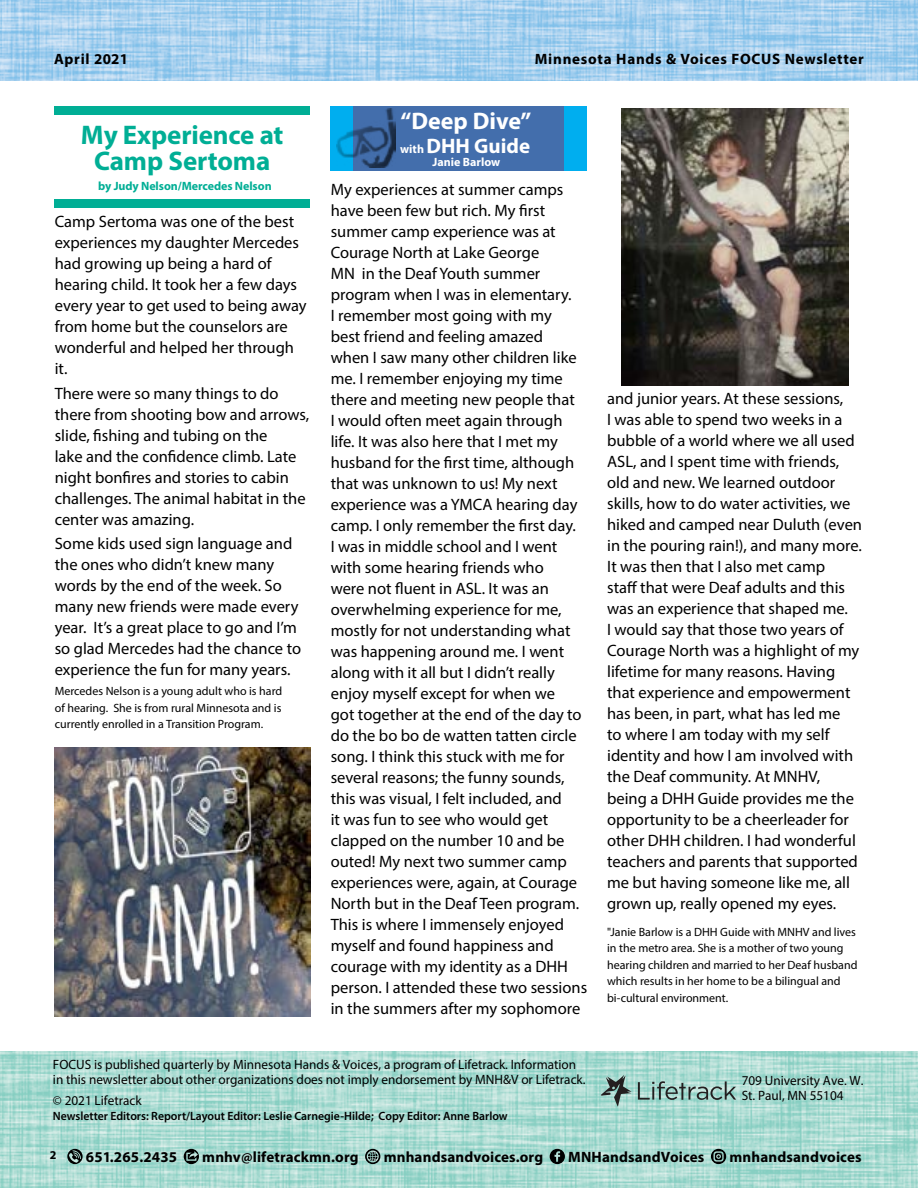
<style>
.page{position:relative;width:918px;height:1188px;background:#fff}
.page>*{position:absolute;margin:0;border:0;box-sizing:border-box;transform-origin:0 0}
.t1{font:700 27px/25.5px "Myriad Pro";letter-spacing:-.005em;color:#00ae95;text-align:center}
.t2{font:700 24px "Myriad Pro";color:#fff}
.t3{font:700 21px "Myriad Pro";color:#fff}
.t4{font:16.5px/21px "Myriad Pro";color:#000101}
.t5{font:700 15px "Myriad Pro";letter-spacing:.01em;color:#000}
.t6{font:700 15px "Myriad Pro";letter-spacing:.05em;color:#000}
.t7{font:700 15px "Myriad Pro";letter-spacing:.045em;color:#000}
.t8{font:13.5px/15px "Myriad Pro";color:#000}
.t9{font:12px/16.6px "Myriad Pro";color:#000101}
.t10{font:600 12px "Myriad Pro";color:#000}
.t11{font:700 12px "Myriad Pro";letter-spacing:-.005em;color:#00ae95}
.t12{font:700 12px "Myriad Pro";color:#fff}
.t13{font:700 12px "Myriad Pro";color:#000}
.s1{font-size:12px}
</style>
<div class="page">
<svg style="left:0;top:0;width:918px;height:81px;background:#a5cfee"></svg>
<img style="left:0;top:1052px;width:918px;height:136px">
<svg style="left:67px;top:1149px;width:16px;height:15px"></svg>
<svg style="left:184px;top:1149px;width:15px;height:15px"></svg>
<svg style="left:365px;top:1149px;width:15px;height:15px"></svg>
<svg style="left:550px;top:1149px;width:15px;height:15px"></svg>
<svg style="left:711px;top:1149px;width:15px;height:15px"></svg>
<svg style="left:601px;top:1075px;width:31px;height:32px"></svg>
<svg style="left:638px;top:1081px;width:98px;height:19px;background:#89aca6"></svg>
<div style="left:333px;top:106px;width:254px;height:65px;background:#436eac"></div>
<div style="left:565px;top:106px;width:22px;height:65px;background:#00aeef"></div>
<div style="left:331px;top:106px;width:22px;height:65px;background:#00aeef"></div>
<img style="left:336px;top:109px;width:59px;height:59px">
<img style="left:621px;top:108px;width:228px;height:278px">
<img style="left:54px;top:748px;width:257px;height:269px">
<div style="left:54px;top:106px;width:256px;height:9px;background:#00ae95"></div>
<div style="left:54px;top:199px;width:256px;height:9px;background:#00ae95"></div>
<p class="t7" style="left:54px;top:50px;width:76px">April 2021</p>
<p class="t6" style="left:535px;top:50px;width:331px">Minnesota Hands &amp; Voices FOCUS Newsletter</p>
<h1 class="t1" style="left:81px;top:122px;width:204px">My Experience at<br>Camp Sertoma</h1>
<p class="t11" style="left:98px;top:178px;width:175px">by Judy Nelson/Mercedes Nelson</p>
<p class="t4" style="left:55px;top:211px;width:253px">Camp Sertoma was one of the best experiences my daughter Mercedes had growing up being a hard of hearing child. It took her a few days every year to get used to being away from home but the counselors are wonderful and helped her through it.</p>
<p class="t4" style="left:55px;top:383px;width:256px">There were so many things to do there from shooting bow and arrows, slide, fishing and tubing on the<br>lake and the confidence climb. Late night bonfires and stories to cabin challenges. The animal habitat in the center was amazing.</p>
<p class="t4" style="left:55px;top:533px;width:248px">Some kids used sign language and the ones who didn’t knew many words by the end of the week. So many new friends were made every year. It’s a great place to go and I’m so glad Mercedes had the chance to experience the fun for many years.</p>
<p class="t9" style="left:55px;top:683px;width:229px;text-align:justify">Mercedes Nelson is a young adult who is hard of hearing. She is from rural Minnesota and is currently enrolled in a Transition Program.</p>
<h2 class="t2" style="left:401px;top:105px;width:132px">“Deep Dive”</h2>
<p class="t3" style="left:400px;top:132px;width:132px"><span class="s1">with</span> DHH Guide</p>
<p class="t12" style="left:433px;top:154px;width:69px">Janie Barlow</p>
<p class="t4" style="left:331px;top:179px;width:258px">My experiences at summer camps have been few but rich. My first summer camp experience was at<br>Courage North at Lake George<br>MN in the Deaf Youth summer program when I was in elementary.<br>I remember most going with my<br>best friend and feeling amazed<br>when I saw many other children like me. I remember enjoying my time there and meeting new people that<br>I would often meet again through life. It was also here that I met my husband for the first time, although that was unknown to us! My next experience was a YMCA hearing day camp. I only remember the first day.<br>I was in middle school and I went with some hearing friends who<br>were not fluent in ASL. It was an overwhelming experience for me, mostly for not understanding what was happening around me. I went along with it all but I didn’t really enjoy myself except for when we<br>got together at the end of the day to do the bo bo de watten tatten circle song. I think this stuck with me for several reasons; the funny sounds, this was visual, I felt included, and<br>it was fun to see who would get clapped on the number 10 and be outed! My next two summer camp experiences were, again, at Courage<br>North but in the Deaf Teen program.<br>This is where I immensely enjoyed myself and found happiness and courage with my identity as a DHH person. I attended these two sessions in the summers after my sophomore</p>
<p class="t8" style="left:53px;top:1056px;width:534px">FOCUS is published quarterly by Minnesota Hands &amp; Voices, a program of Lifetrack. Information in this newsletter about other organizations does not imply endorsement by MNH&amp;V or Lifetrack.</p>
<p class="t8" style="left:53px;top:1093px;width:90px">© 2021 Lifetrack</p>
<p class="t10" style="left:53px;top:1109px;width:456px">Newsletter Editors: Report/Layout Editor: Leslie Carnegie-Hilde; Copy Editor: Anne Barlow</p>
<p class="t4" style="left:607px;top:388px;width:256px">and junior years. At these sessions,<br>I was able to spend two weeks in a bubble of a world where we all used ASL, and I spent time with friends, old and new. We learned outdoor skills, how to do water activities, we hiked and camped near Duluth (even in the pouring rain!), and many more.<br>It was then that I also met camp<br>staff that were Deaf adults and this was an experience that shaped me.<br>I would say that those two years of Courage North was a highlight of my lifetime for many reasons. Having that experience and empowerment has been, in part, what has led me<br>to where I am today with my self identity and how I am involved with the Deaf community. At MNHV, being a DHH Guide provides me the opportunity to be a cheerleader for other DHH children. I had wonderful teachers and parents that supported me but having someone like me, all grown up, really opened my eyes.</p>
<p class="t9" style="left:607px;top:923px;width:252px">"Janie Barlow is a DHH Guide with MNHV and lives in the metro area. She is a mother of two young hearing children and married to her Deaf husband which results in her home to be a bilingual and bi-cultural environment.</p>
<p class="t8" style="left:742px;top:1073px;width:123px">709 University Ave. W.<br>St. Paul, MN 55104</p>
<p class="t13" style="left:50px;top:1147px;width:8px">2</p>
<p class="t5" style="left:86px;top:1147px;width:93px">651.265.2435</p>
<p class="t5" style="left:202px;top:1147px;width:158px">mnhv@lifetrackmn.org</p>
<p class="t5" style="left:384px;top:1147px;width:161px">mnhandsandvoices.org</p>
<p class="t5" style="left:568px;top:1147px;width:138px">MNHandsandVoices</p>
<p class="t5" style="left:730px;top:1147px;width:134px">mnhandsandvoices</p>
</div>
